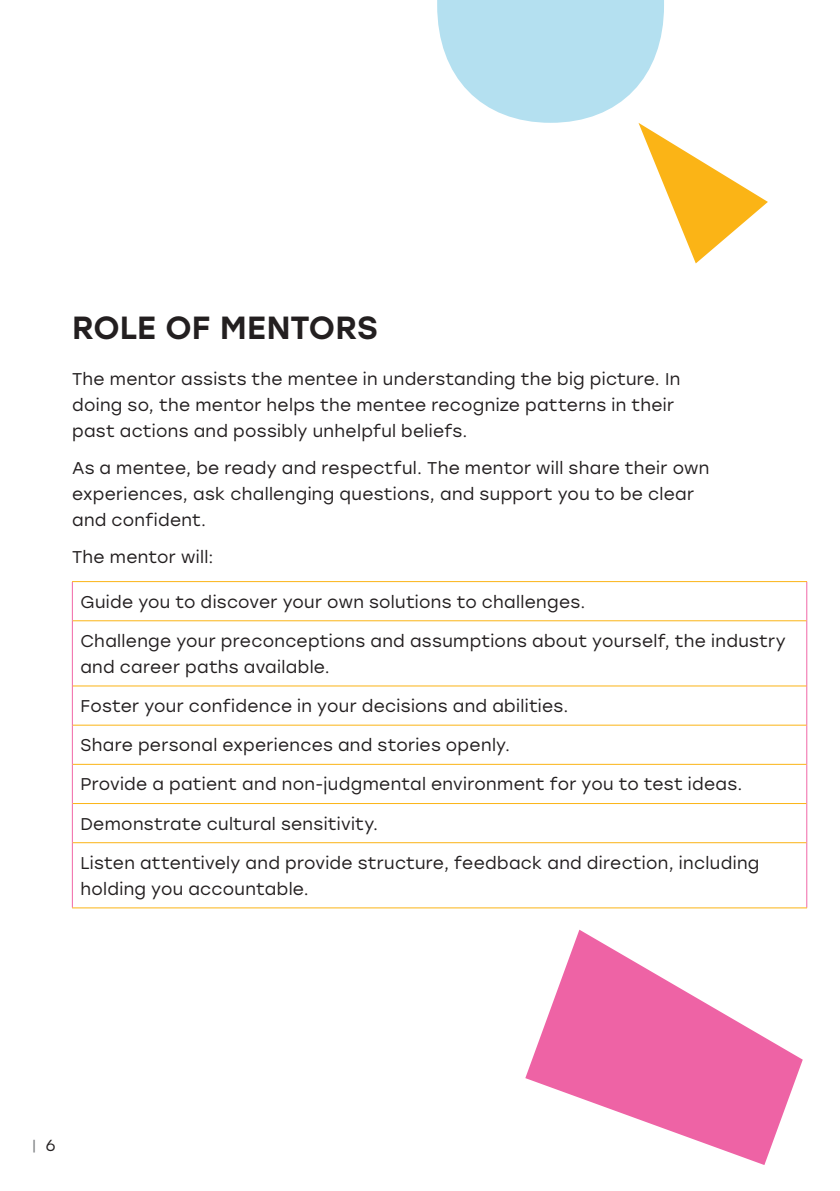
<style>
.page{position:relative;width:840px;height:1191px;background:#fff}
.page>*{position:absolute;margin:0;border:0;box-sizing:border-box;transform-origin:0 0}
.t1{font:500 32px "Stolzl";color:#231f20}
.t2{font:17px/26px "Stolzl";letter-spacing:.02em;color:#231f20}
.t3{font:16px "Stolzl";color:#808285}
.s1{color:#231f20}
</style>
<div class="page">
<svg style="left:437px;top:0;width:330px;height:263px"></svg>
<svg style="left:525px;top:929px;width:277px;height:236px;fill:#ee63a5"></svg>
<hr style="left:72px;top:582px;width:1px;height:39px;background:#f166a7">
<hr style="left:806px;top:582px;width:1px;height:39px;background:#f166a7">
<hr style="left:72px;top:621px;width:1px;height:65px;background:#f166a7">
<hr style="left:806px;top:621px;width:1px;height:65px;background:#f166a7">
<hr style="left:72px;top:686px;width:1px;height:39px;background:#f166a7">
<hr style="left:806px;top:686px;width:1px;height:39px;background:#f166a7">
<hr style="left:72px;top:725px;width:1px;height:39px;background:#f166a7">
<hr style="left:806px;top:725px;width:1px;height:39px;background:#f166a7">
<hr style="left:72px;top:764px;width:1px;height:39px;background:#f166a7">
<hr style="left:806px;top:764px;width:1px;height:39px;background:#f166a7">
<hr style="left:72px;top:803px;width:1px;height:39px;background:#f166a7">
<hr style="left:806px;top:803px;width:1px;height:39px;background:#f166a7">
<hr style="left:72px;top:842px;width:1px;height:65px;background:#f166a7">
<hr style="left:806px;top:842px;width:1px;height:65px;background:#f166a7">
<hr style="left:72px;top:581px;width:734px;height:1px;background:#fbb416">
<hr style="left:73px;top:620px;width:733px;height:1px;background:#fbb416">
<hr style="left:73px;top:685px;width:733px;height:1px;background:#fbb416">
<hr style="left:73px;top:725px;width:733px;height:1px;background:#fbb416">
<hr style="left:73px;top:764px;width:733px;height:1px;background:#fbb416">
<hr style="left:73px;top:803px;width:733px;height:1px;background:#fbb416">
<hr style="left:73px;top:842px;width:733px;height:1px;background:#fbb416">
<hr style="left:72px;top:907px;width:734px;height:1px;background:#fbb416">
<p class="t1" style="left:72px;top:304px;width:307px">ROLE OF MENTORS</p>
<p class="t2" style="left:72px;top:365px;width:609px">The mentor assists the mentee in understanding the big picture. In doing so, the mentor helps the mentee recognize patterns in their past actions and possibly unhelpful beliefs.</p>
<p class="t2" style="left:72px;top:454px;width:638px">As a mentee, be ready and respectful. The mentor will share their own experiences, ask challenging questions, and support you to be clear and confident.</p>
<p class="t2" style="left:72px;top:543px;width:143px">The mentor will:</p>
<p class="t2" style="left:80px;top:588px;width:506px">Guide you to discover your own solutions to challenges.</p>
<p class="t2" style="left:80px;top:627px;width:706px">Challenge your preconceptions and assumptions about yourself, the industry and career paths available.</p>
<p class="t2" style="left:80px;top:692px;width:489px">Foster your confidence in your decisions and abilities.</p>
<p class="t2" style="left:80px;top:731px;width:431px">Share personal experiences and stories openly.</p>
<p class="t2" style="left:80px;top:771px;width:663px">Provide a patient and non-judgmental environment for you to test ideas.</p>
<p class="t2" style="left:80px;top:810px;width:299px">Demonstrate cultural sensitivity.</p>
<p class="t2" style="left:80px;top:849px;width:680px">Listen attentively and provide structure, feedback and direction, including holding you accountable.</p>
<p class="t3" style="left:32px;top:1134px;width:25px">| <span class="s1">6</span></p>
</div>
